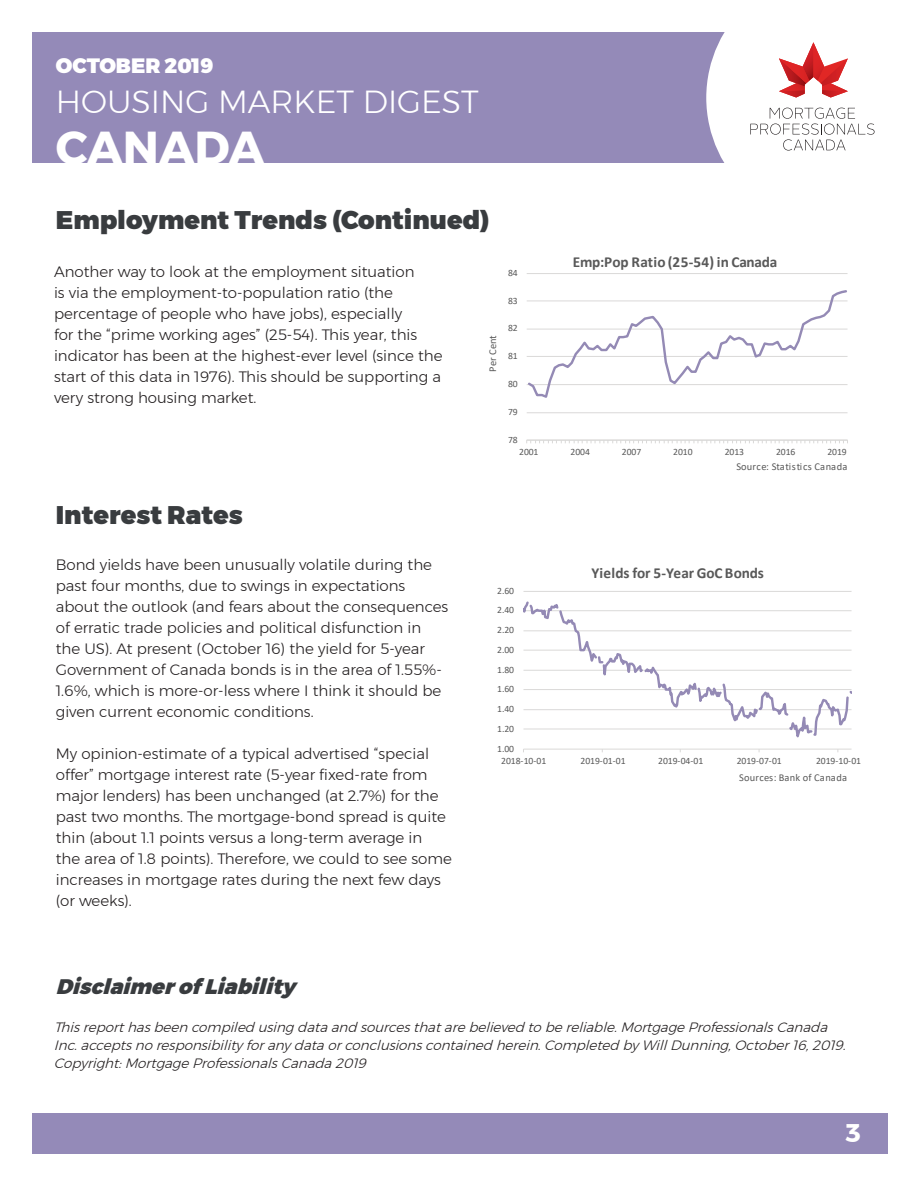
<style>
.page{position:relative;width:918px;height:1188px;background:#fff}
.page>*{position:absolute;margin:0;border:0;box-sizing:border-box;transform-origin:0 0}
.t1{font:700 46.05px "Montserrat";color:#fff}
.t2{font:300 31.8px "Montserrat";color:#fff}
.t3{font:900 25.5px "Montserrat";color:#393c3f}
.t4{font:700 25.5px "Montserrat";color:#fff}
.t5{font:italic 900 21px "Montserrat";color:#393c3f}
.t6{font:900 20.7px "Montserrat";color:#fff}
.t7{font:700 15.3px "Calibri";letter-spacing:-.01em;color:#595959}
.t8{font:300 15px/21px "Montserrat";color:#231f20}
.t9{font:italic 300 13.5px/18px "Montserrat";color:#231f20}
.t10{font:10.5px "Calibri";letter-spacing:.015em;color:#595959}
.t11{font:9.6px "Calibri";letter-spacing:-.005em;color:#595959}
</style>
<div class="page">
<div style="left:32px;top:32px;width:850px;height:131px;background:#948ab8"></div>
<div style="left:33px;top:1113px;width:855px;height:40px;background:#948ab8"></div>
<div style="left:706px;top:32px;width:176px;height:131px;background:#fff"></div>
<svg style="left:750px;top:108px;width:125px;height:43px;background:#ececec"></svg>
<svg style="left:779px;top:42px;width:69px;height:56px;background:#e99899"></svg>
<hr style="left:527px;top:412px;width:321px;height:1px;background:#dad9d8">
<hr style="left:527px;top:273px;width:321px;height:1px;background:#dad9d8">
<svg style="left:526px;top:440px;width:322px;height:3px"></svg>
<svg style="left:526px;top:290px;width:322px;height:108px"></svg>
<hr style="left:523px;top:591px;width:329px;height:1px;background:#dad9d8">
<hr style="left:523px;top:749px;width:329px;height:1px;background:#dad9d8">
<svg style="left:523px;top:601px;width:329px;height:137px"></svg>
<h3 class="t6" style="left:56px;top:49px;width:159px">OCTOBER 2019</h3>
<h2 class="t2" style="left:56px;top:78px;width:425px">HOUSING MARKET DIGEST</h2>
<h1 class="t1" style="left:56px;top:111px;width:210px">CANADA</h1>
<h3 class="t3" style="left:56px;top:199px;width:435px">Employment Trends (Continued)</h3>
<p class="t8" style="left:54px;top:261px;width:390px">Another way to look at the employment situation<br>is via the employment-to-population ratio (the percentage of people who have jobs), especially<br>for the “prime working ages” (25-54). This year, this indicator has been at the highest-ever level (since the start of this data in 1976). This should be supporting a very strong housing market.</p>
<p class="t10" style="left:486px;top:372px;width:38px;rotate:-90deg">Per Cent</p>
<p class="t11" style="left:508px;top:266px;width:11px">84</p>
<p class="t11" style="left:508px;top:294px;width:11px">83</p>
<p class="t11" style="left:508px;top:322px;width:11px">82</p>
<p class="t11" style="left:508px;top:349px;width:11px">81</p>
<p class="t11" style="left:508px;top:377px;width:11px">80</p>
<p class="t11" style="left:508px;top:405px;width:11px">79</p>
<p class="t11" style="left:508px;top:433px;width:11px">78</p>
<p class="t7" style="left:573px;top:251px;width:206px">Emp:Pop Ratio (25-54) in Canada</p>
<p class="t11" style="left:519px;top:445px;width:21px">2001</p>
<p class="t11" style="left:571px;top:445px;width:21px">2004</p>
<p class="t11" style="left:622px;top:445px;width:21px">2007</p>
<p class="t11" style="left:673px;top:445px;width:21px">2010</p>
<p class="t11" style="left:725px;top:445px;width:21px">2013</p>
<p class="t11" style="left:776px;top:445px;width:21px">2016</p>
<p class="t11" style="left:827px;top:445px;width:21px">2019</p>
<p class="t10" style="left:736px;top:459px;width:113px">Source: Statistics Canada</p>
<h3 class="t3" style="left:56px;top:494px;width:189px">Interest Rates</h3>
<p class="t8" style="left:56px;top:554px;width:394px">Bond yields have been unusually volatile during the past four months, due to swings in expectations about the outlook (and fears about the consequences of erratic trade policies and political disfunction in the US). At present (October 16) the yield for 5-year Government of Canada bonds is in the area of 1.55%- 1.6%, which is more-or-less where I think it should be given current economic conditions.</p>
<p class="t8" style="left:56px;top:743px;width:398px">My opinion-estimate of a typical advertised “special offer” mortgage interest rate (5-year fixed-rate from major lenders) has been unchanged (at 2.7%) for the past two months. The mortgage-bond spread is quite thin (about 1.1 points versus a long-term average in<br>the area of 1.8 points). Therefore, we could to see some increases in mortgage rates during the next few days (or weeks).</p>
<h3 class="t5" style="left:56px;top:969px;width:250px">DisclaimerofLiability</h3>
<p class="t11" style="left:497px;top:584px;width:18px">2.60</p>
<p class="t11" style="left:497px;top:603px;width:18px">2.40</p>
<p class="t11" style="left:497px;top:623px;width:18px">2.20</p>
<p class="t11" style="left:497px;top:643px;width:18px">2.00</p>
<p class="t11" style="left:497px;top:663px;width:18px">1.80</p>
<p class="t11" style="left:497px;top:682px;width:18px">1.60</p>
<p class="t11" style="left:497px;top:702px;width:18px">1.40</p>
<p class="t11" style="left:497px;top:722px;width:18px">1.20</p>
<p class="t11" style="left:497px;top:742px;width:18px">1.00</p>
<p class="t7" style="left:591px;top:562px;width:174px">Yields for 5-Year GoC Bonds</p>
<p class="t11" style="left:501px;top:754px;width:47px">2018-10-01</p>
<p class="t11" style="left:581px;top:754px;width:47px">2019-01-01</p>
<p class="t11" style="left:658px;top:754px;width:47px">2019-04-01</p>
<p class="t11" style="left:737px;top:754px;width:47px">2019-07-01</p>
<p class="t11" style="left:816px;top:754px;width:47px">2019-10-01</p>
<p class="t10" style="left:739px;top:770px;width:109px">Sources: Bank of Canada</p>
<p class="t9" style="left:54px;top:1018px;width:798px">Thisreporthasbeencompiledusingdataandsourcesthatarebelievedtobereliable.MortgageProfessionalsCanada<br>Inc.acceptsnoresponsibilityforanydataorconclusionscontainedherein.CompletedbyWillDunning,October16,2019.<br>Copyright:MortgageProfessionalsCanada2019</p>
<h3 class="t4" style="left:845px;top:1113px;width:17px">3</h3>
</div>
